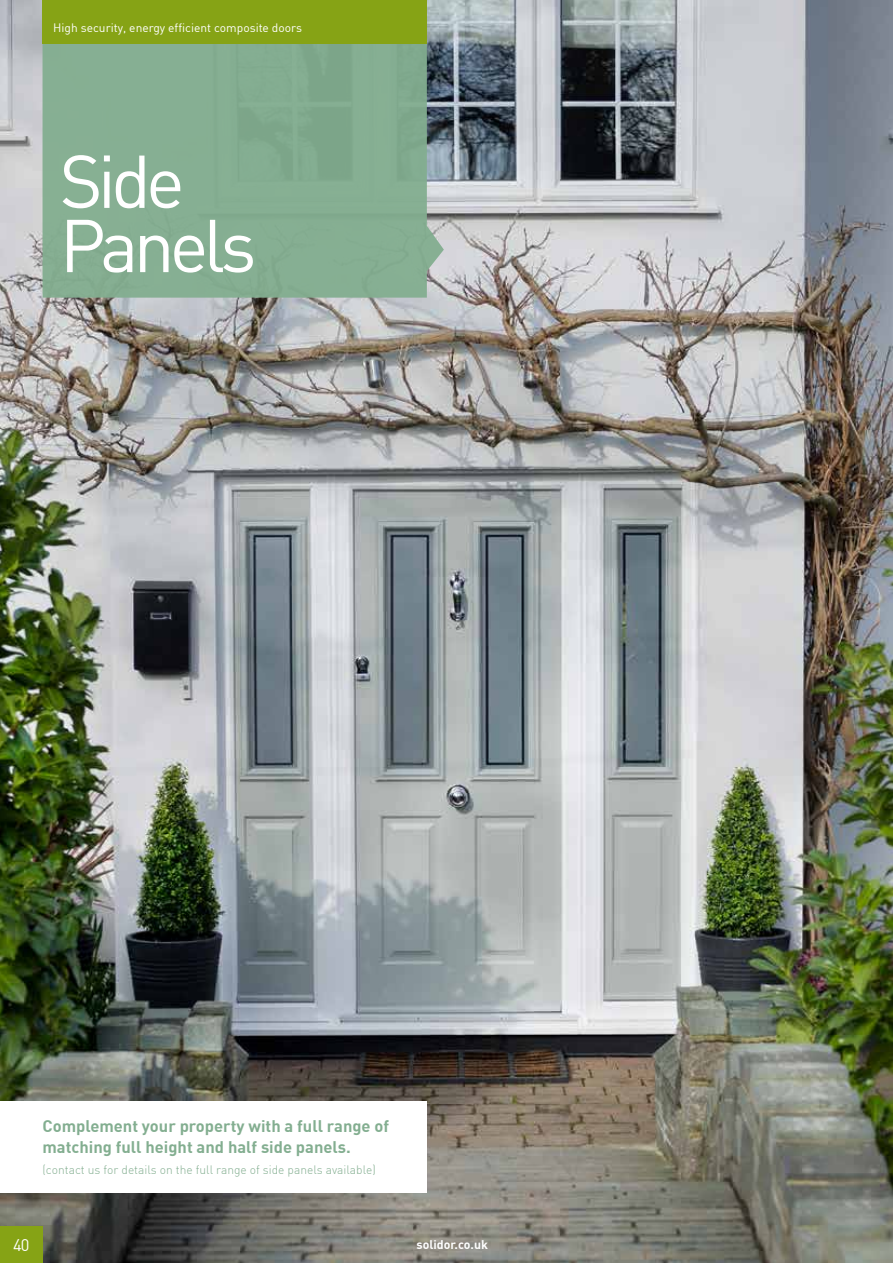
<style>
.page{position:relative;width:893px;height:1263px;background:#fff}
.page>*{position:absolute;margin:0;border:0;box-sizing:border-box;transform-origin:0 0}
.t1{font:73.5px/64.2px "DIN";letter-spacing:-.07em;color:#fff}
.t2{font:16.65px "DIN";color:#fff}
.t3{font:700 16.5px/21px "DIN";color:#83ae90}
.t4{font:700 12.3px "DIN";color:#fff}
.t5{font:300 12px "DIN";color:#83ae90}
.t6{font:12px "DIN";color:#fff}
</style>
<div class="page">
<img style="left:0;top:0;width:893px;height:1263px">
<div style="left:0;top:1226px;width:43px;height:37px;background:#86a315"></div>
<div style="left:0;top:1101px;width:427px;height:92px;background:#fff"></div>
<svg style="left:43px;top:42px;width:401px;height:256px;background:#84ac90"></svg>
<div style="left:42px;top:0;width:385px;height:43px;background:#86a315"></div>
<p class="t6" style="left:53px;top:20px;width:250px">High security, energy efficient composite doors</p>
<h1 class="t1" style="left:60px;top:148px;width:199px">Side<br>Panels</h1>
<p class="t3" style="left:43px;top:1115px;width:348px">Complement your property with a full range of matching full height and half side panels.</p>
<p class="t5" style="left:43px;top:1162px;width:335px">(contact us for details on the full range of side panels available)</p>
<p class="t2" style="left:13px;top:1234px;width:18px">40</p>
<p class="t4" style="left:417px;top:1236px;width:73px">solidor.co.uk</p>
</div>
